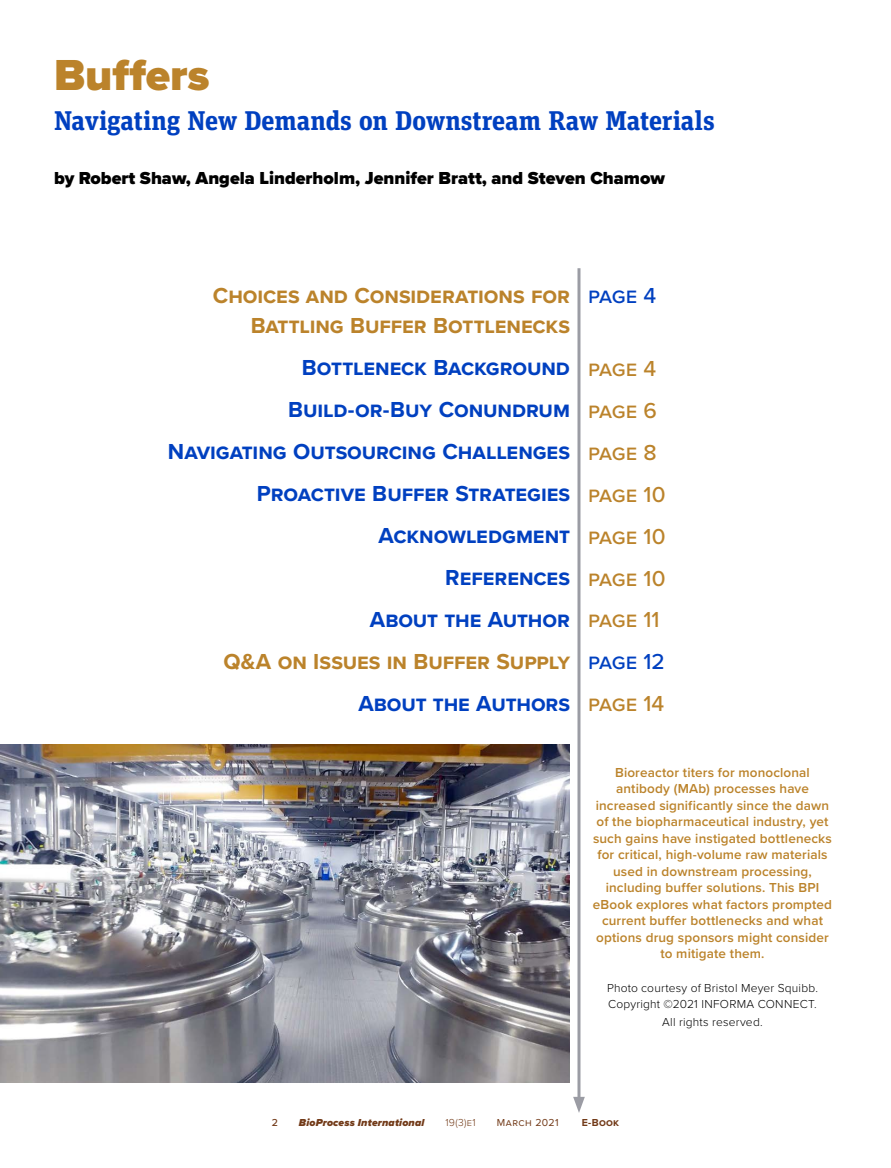
<style>
.page{position:relative;width:891px;height:1168px;background:#fff}
.page>*{position:absolute;margin:0;border:0;box-sizing:border-box;transform-origin:0 0}
.t1{font:900 45px "Proxima Nova";color:#bb832b}
.t2{font:700 27px "Unit Slab Pro";letter-spacing:-.005em;color:#0040c0}
.t3{font:700 22.5px/42px "Proxima Nova";letter-spacing:-.005em;color:#0040c0;text-align:right}
.t4{font:700 22.5px/30px "Proxima Nova";letter-spacing:-.005em;color:#bb832b;text-align:right}
.t5{font:500 22.5px/41.7px "Proxima Nova";letter-spacing:-.02em;color:#bb832b}
.t6{font:500 22.5px "Proxima Nova";letter-spacing:-.02em;color:#0040c0}
.t7{font:900 18px "Proxima Nova";color:#000}
.t8{font:600 13.5px/16.5px "Proxima Nova";letter-spacing:.01em;color:#bb832b;text-align:center}
.t9{font:300 12px/16.5px "Proxima Nova";letter-spacing:.015em;color:#000}
.t10{font:italic 900 10.5px "Proxima Nova";letter-spacing:.015em;color:#723a18}
.t11{font:10.5px "Proxima Nova";letter-spacing:.05em;color:#723a18}
.t12{font:300 10.5px "Proxima Nova";color:#723a18}
.t13{font:700 10.5px "Proxima Nova";color:#723a18}
.t14{font:500 10.5px "Proxima Nova";color:#723a18}
</style>
<div class="page">
<hr style="left:578px;top:268px;width:2px;height:834px;background:#9b9ca4">
<svg style="left:573px;top:1097px;width:12px;height:16px"></svg>
<img style="left:0;top:745px;width:570px;height:337px">
<h1 class="t1" style="left:54px;top:41px;width:157px">Buffers</h1>
<h2 class="t2" style="left:54px;top:101px;width:662px">Navigating New Demands on Downstream Raw Materials</h2>
<h3 class="t7" style="left:54px;top:165px;width:613px">by Robert Shaw, Angela Linderholm, Jennifer Bratt, and Steven Chamow</h3>
<h3 class="t4" style="left:213px;top:280px;width:359px">Choices and Considerations for<br>Battling Buffer Bottlenecks</h3>
<h3 class="t3" style="left:168px;top:346px;width:404px">Bottleneck Background<br>Build-or-Buy Conundrum<br>Navigating Outsourcing Challenges<br>Proactive Buffer Strategies<br>Acknowledgment<br>References<br>About the Author</h3>
<h3 class="t4" style="left:224px;top:646px;width:348px">Q&amp;A on Issues in Buffer Supply</h3>
<h3 class="t3" style="left:358px;top:682px;width:213px">About the Authors</h3>
<h3 class="t6" style="left:588px;top:278px;width:70px">page 4</h3>
<h3 class="t5" style="left:588px;top:347px;width:79px">page 4 page 6 page 8 page 10 page 10 page 10 page 11</h3>
<h3 class="t6" style="left:588px;top:645px;width:78px">page 12</h3>
<h3 class="t5" style="left:588px;top:682px;width:78px">page 14</h3>
<p class="t8" style="left:593px;top:764px;width:241px">Bioreactor titers for monoclonal antibody (MAb) processes have increased significantly since the dawn of the biopharmaceutical industry, yet such gains have instigated bottlenecks for critical, high-volume raw materials used in downstream processing, including buffer solutions. This BPI eBook explores what factors prompted current buffer bottlenecks and what options drug sponsors might consider to mitigate them.</p>
<p class="t9" style="left:607px;top:978px;width:212px">Photo courtesy of Bristol Meyer Squibb.<br>Copyright ©2021 INFORMA CONNECT.</p>
<p class="t9" style="left:662px;top:1013px;width:102px">All rights reserved.</p>
<p class="t14" style="left:272px;top:1115px;width:8px">2</p>
<p class="t10" style="left:299px;top:1115px;width:127px">BioProcess International</p>
<p class="t12" style="left:445px;top:1115px;width:32px">19(3)e1</p>
<p class="t11" style="left:497px;top:1115px;width:64px">March 2021</p>
<p class="t13" style="left:582px;top:1115px;width:39px">E-Book</p>
</div>
